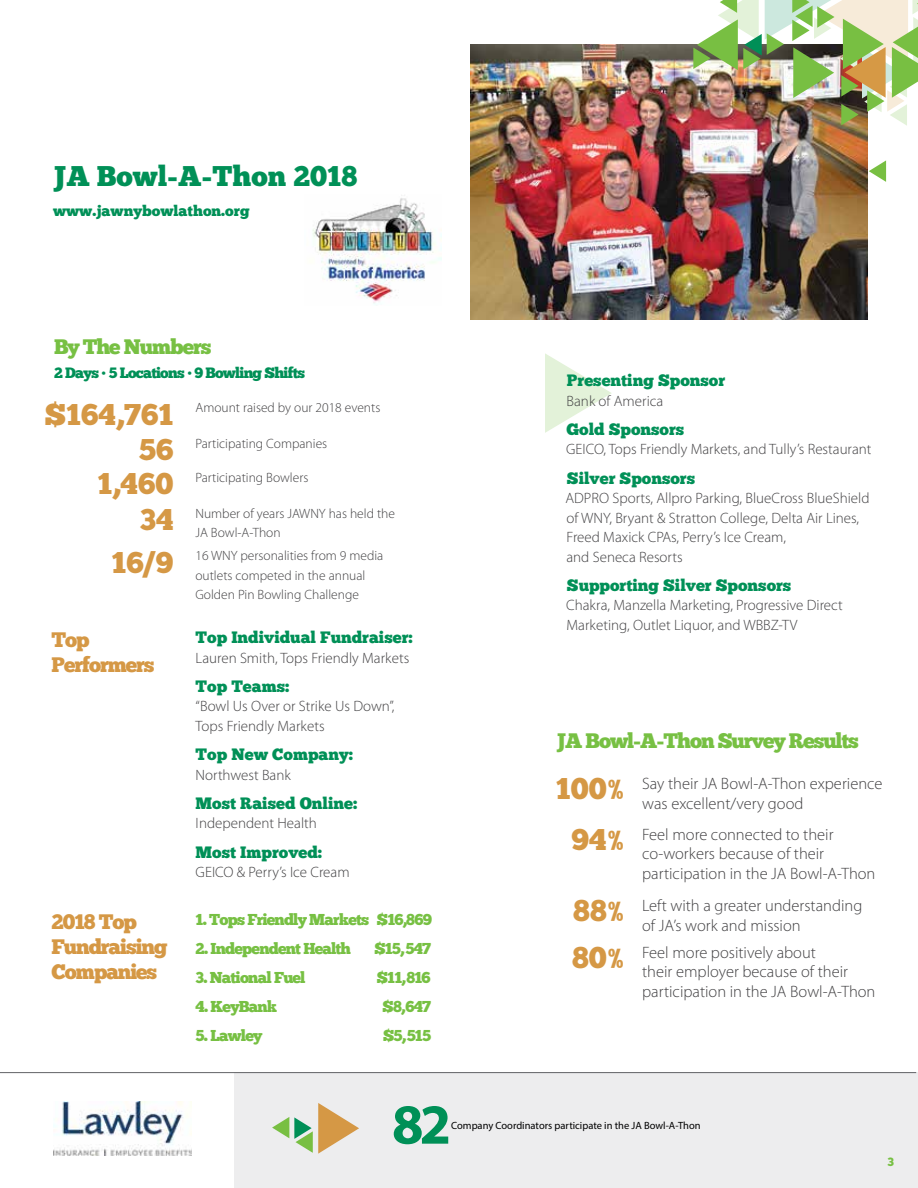
<style>
.page{position:relative;width:918px;height:1188px;background:#fff}
.page>*{position:absolute;margin:0;border:0;box-sizing:border-box;transform-origin:0 0}
.t1{font:700 57px "Myriad Pro";color:#009057}
.t2{font:30px/36.2px "Chunk Five";color:#d59845;text-align:right}
.t3{font:28.5px "Chunk Five";color:#009057}
.t4{font:21px/25.2px "Chunk Five";letter-spacing:-.05em;color:#d59845}
.t5{font:21px "Chunk Five";letter-spacing:-.05em;color:#77c043}
.t6{font:300 16.5px/19.5px "Myriad Pro";color:#414042}
.t7{font:16.5px "Chunk Five";color:#009057}
.t8{font:15.75px "Chunk Five";letter-spacing:-.05em;color:#77c043}
.t9{font:300 15px/19.5px "Myriad Pro";color:#414042}
.t10{font:15px "Chunk Five";letter-spacing:-.05em;color:#009057}
.t11{font:15px "Chunk Five";color:#009057}
.t12{font:300 13.5px/19.5px "Myriad Pro";color:#414042}
.t13{font:12px "Chunk Five";color:#77c043}
.t14{font:10.5px "Myriad Pro";color:#000}
</style>
<div class="page">
<div style="left:234px;top:1073px;width:684px;height:115px;background:#ededee"></div>
<hr style="left:0;top:1072px;width:916px;height:1px;background:#626366">
<img style="left:53px;top:1101px;width:138px;height:55px">
<img style="left:471px;top:45px;width:396px;height:274px">
<img style="left:312px;top:195px;width:130px;height:110px">
<svg style="left:869px;top:160px;width:17px;height:22px"></svg>
<img style="left:693px;top:0;width:225px;height:126px">
<svg style="left:272px;top:1103px;width:87px;height:51px"></svg>
<svg style="left:545px;top:353px;width:67px;height:80px"></svg>
<h3 class="t3" style="left:53px;top:159px;width:306px">JA Bowl-A-Thon 2018</h3>
<p class="t11" style="left:53px;top:202px;width:198px">www.jawnybowlathon.org</p>
<h3 class="t5" style="left:54px;top:334px;width:159px">By The Numbers</h3>
<p class="t10" style="left:54px;top:364px;width:253px">2 Days • 5 Locations • 9 Bowling Shifts</p>
<p class="t12" style="left:195px;top:398px;width:186px">Amount raised by our 2018 events</p>
<h2 class="t2" style="left:45px;top:396px;width:130px">$164,761</h2>
<h2 class="t2" style="left:139px;top:432px;width:36px">56</h2>
<p class="t12" style="left:195px;top:434px;width:133px">Participating Companies</p>
<h2 class="t2" style="left:98px;top:466px;width:77px">1,460<br>34</h2>
<h2 class="t2" style="left:112px;top:544px;width:63px">16/9</h2>
<p class="t12" style="left:195px;top:467px;width:114px">Participating Bowlers</p>
<p class="t12" style="left:195px;top:503px;width:201px">Number of years JAWNY has held the<br>JA Bowl-A-Thon</p>
<p class="t12" style="left:195px;top:546px;width:189px">16 WNY personalities from 9 media outlets competed in the annual<br>Golden Pin Bowling Challenge</p>
<h3 class="t4" style="left:52px;top:627px;width:104px">Top<br>Performers</h3>
<p class="t7" style="left:196px;top:628px;width:219px">Top Individual Fundraiser:</p>
<p class="t9" style="left:196px;top:648px;width:215px">Lauren Smith, Tops Friendly Markets</p>
<p class="t7" style="left:196px;top:676px;width:95px">Top Teams:</p>
<p class="t9" style="left:196px;top:697px;width:200px">“Bowl Us Over or Strike Us Down”,<br>Tops Friendly Markets</p>
<p class="t7" style="left:196px;top:745px;width:159px">Top New Company:</p>
<p class="t9" style="left:196px;top:765px;width:97px">Northwest Bank</p>
<p class="t7" style="left:196px;top:793px;width:163px">Most Raised Online:</p>
<p class="t9" style="left:196px;top:814px;width:123px">Independent Health</p>
<p class="t7" style="left:196px;top:842px;width:128px">Most Improved:</p>
<p class="t9" style="left:196px;top:862px;width:156px">GEICO &amp; Perry’s Ice Cream</p>
<h3 class="t4" style="left:52px;top:909px;width:117px">2018 Top<br>Fundraising<br>Companies</h3>
<p class="t8" style="left:196px;top:910px;width:238px">1. Tops Friendly Markets $16,869</p>
<p class="t8" style="left:196px;top:939px;width:157px">2. Independent Health</p>
<p class="t8" style="left:374px;top:939px;width:58px">$15, 547</p>
<p class="t8" style="left:196px;top:968px;width:111px">3. National Fuel</p>
<p class="t8" style="left:377px;top:968px;width:55px">$11, 816</p>
<p class="t8" style="left:196px;top:997px;width:83px">4. KeyBank</p>
<p class="t8" style="left:383px;top:997px;width:50px">$8, 647</p>
<p class="t8" style="left:196px;top:1026px;width:68px">5. Lawley</p>
<p class="t8" style="left:383px;top:1026px;width:49px">$5, 515</p>
<p class="t7" style="left:567px;top:371px;width:160px">Presenting Sponsor</p>
<p class="t9" style="left:567px;top:391px;width:98px">Bank of America</p>
<p class="t7" style="left:567px;top:419px;width:119px">Gold Sponsors</p>
<p class="t9" style="left:566px;top:440px;width:307px">GEICO, Tops Friendly Markets, and Tully’s Restaurant</p>
<p class="t7" style="left:567px;top:468px;width:130px">Silver Sponsors</p>
<p class="t9" style="left:565px;top:488px;width:306px">ADPRO Sports, Allpro Parking, BlueCross BlueShield of WNY, Bryant &amp; Stratton College, Delta Air Lines, Freed Maxick CPAs, Perry’s Ice Cream,<br>and Seneca Resorts</p>
<p class="t7" style="left:567px;top:575px;width:226px">Supporting Silver Sponsors</p>
<p class="t9" style="left:566px;top:596px;width:278px">Chakra, Manzella Marketing, Progressive Direct<br>Marketing, Outlet Liquor, and WBBZ-TV</p>
<h3 class="t5" style="left:557px;top:728px;width:304px">JA Bowl-A-Thon Survey Results</h3>
<p class="t6" style="left:642px;top:774px;width:242px">Say their JA Bowl-A-Thon experience was excellent/very good</p>
<p class="t6" style="left:642px;top:824px;width:235px">Feel more connected to their co-workers because of their participation in the JA Bowl-A-Thon</p>
<p class="t6" style="left:642px;top:896px;width:222px">Left with a greater understanding of JA’s work and mission</p>
<p class="t6" style="left:642px;top:942px;width:235px">Feel more positively about<br>their employer because of their participation in the JA Bowl-A-Thon</p>
<h2 class="t2" style="left:556px;top:764px;width:70px;line-height:50.6px;text-align:center">100%<br>94%</h2>
<h2 class="t2" style="left:572px;top:888px;width:54px;line-height:46.5px;text-align:left">88%<br>80%</h2>
<h1 class="t1" style="left:392px;top:1087px;width:61px">82</h1>
<p class="t14" style="left:451px;top:1119px;width:251px">Company Coordinators participate in the JA Bowl-A-Thon</p>
<p class="t13" style="left:888px;top:1155px;width:8px">3</p>
</div>
